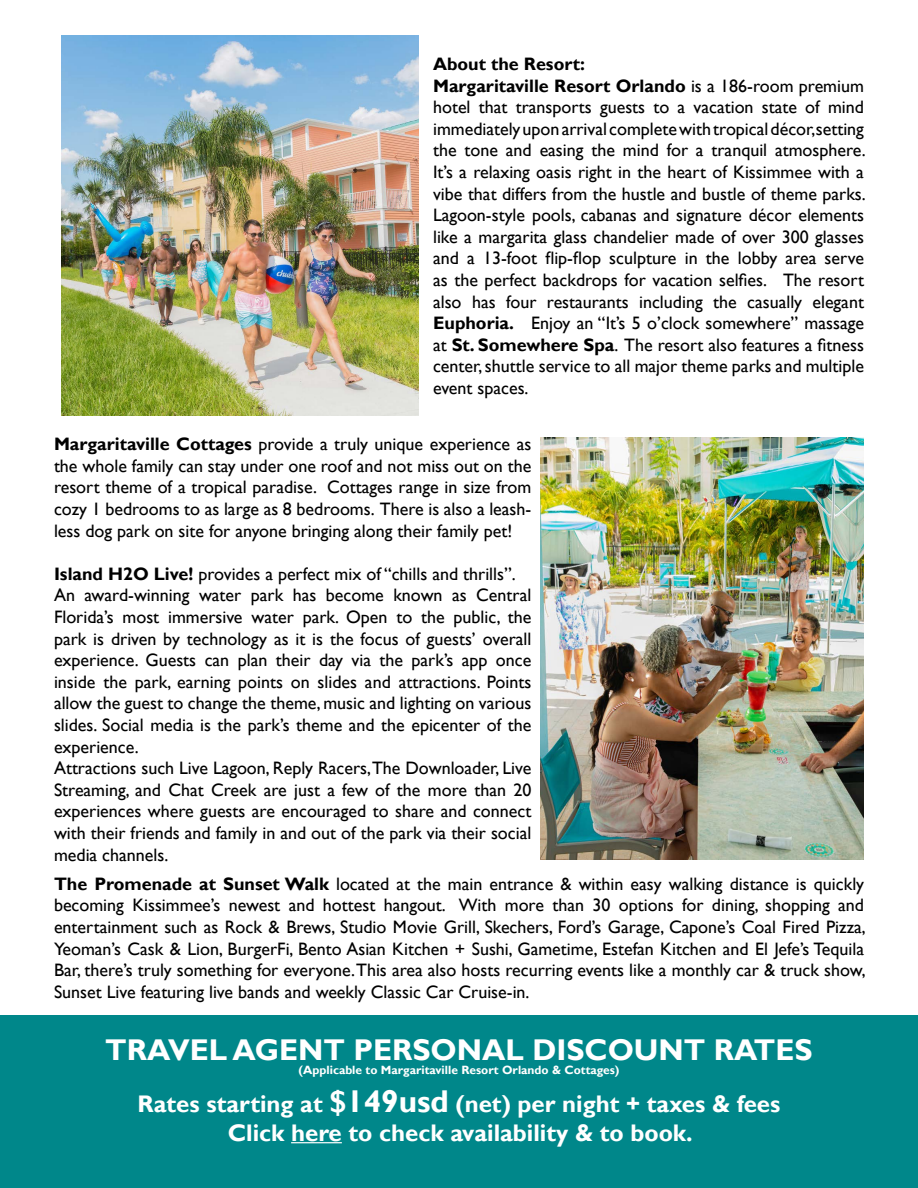
<style>
.page{position:relative;width:918px;height:1188px;background:#fff}
.page>*{position:absolute;margin:0;border:0;box-sizing:border-box;transform-origin:0 0}
.t1{font:700 30px "Gill Sans";color:#fff}
.t2{font:700 24px/28.8px "Gill Sans";color:#fff;text-align:center}
.t3{font:18px/21.6px "Gill Sans";color:#000}
.t4{font:700 12px "Gill Sans";color:#fff}
.s1{font-weight:700}
.s2{font-size:31.5px}
</style>
<div class="page">
<img style="left:540px;top:438px;width:324px;height:421px">
<img style="left:61px;top:36px;width:357px;height:380px">
<div style="left:0;top:1015px;width:918px;height:173px;background:#00878a"></div>
<hr style="left:291px;top:1142px;width:51px;height:1px;background:#fff">
<p class="t3" style="left:433px;top:53px;width:434px"><span class="s1">About the Resort:<br>Margaritaville Resort Orlando</span> is a 186-room premium hotel that transports guests to a vacation state of mind immediately upon arrival complete with tropical décor,setting the tone and easing the mind for a tranquil atmosphere.<br>It’s a relaxing oasis right in the heart of Kissimmee with a vibe that differs from the hustle and bustle of theme parks.<br>Lagoon-style pools, cabanas and signature décor elements like a margarita glass chandelier made of over 300 glasses and a 13-foot flip-flop sculpture in the lobby area serve as the perfect backdrops for vacation selfies. The resort also has four restaurants including the casually elegant <span class="s1">Euphoria.</span> Enjoy an “It’s 5 o’clock somewhere” massage at <span class="s1">St. Somewhere Spa</span>. The resort also features a fitness center, shuttle service to all major theme parks and multiple event spaces.</p>
<p class="t3" style="left:54px;top:434px;width:479px;text-align:justify"><span class="s1">Margaritaville Cottages</span> provide a truly unique experience as the whole family can stay under one roof and not miss out on the resort theme of a tropical paradise. Cottages range in size from cozy 1 bedrooms to as large as 8 bedrooms. There is also a leash&shy;less dog park on site for anyone bringing along their family pet!</p>
<p class="t3" style="left:54px;top:563px;width:479px"><span class="s1">Island H2O Live!</span> provides a perfect mix of “chills and thrills”.<br>An award-winning water park has become known as Central Florida’s most immersive water park. Open to the public, the park is driven by technology as it is the focus of guests’ overall experience. Guests can plan their day via the park’s app once inside the park, earning points on slides and attractions. Points allow the guest to change the theme, music and lighting on various slides. Social media is the park’s theme and the epicenter of the experience.<br>Attractions such Live Lagoon, Reply Racers,The Downloader, Live Streaming, and Chat Creek are just a few of the more than 20 experiences where guests are encouraged to share and connect with their friends and family in and out of the park via their social media channels.</p>
<p class="t3" style="left:54px;top:873px;width:813px;text-align:justify"><span class="s1">The Promenade at Sunset Walk</span> located at the main entrance &amp; within easy walking distance is quickly becoming Kissimmee’s newest and hottest hangout. With more than 30 options for dining, shopping and entertainment such as Rock &amp; Brews, Studio Movie Grill, Skechers, Ford’s Garage, Capone’s Coal Fired Pizza, Yeoman’s Cask &amp; Lion, BurgerFi, Bento Asian Kitchen + Sushi, Gametime, Estefan Kitchen and El Jefe’s Tequila Bar, there’s truly something for everyone. This area also hosts recurring events like a monthly car &amp; truck show, Sunset Live featuring live bands and weekly Classic Car Cruise-in.</p>
<h1 class="t1" style="left:105px;top:1032px;width:709px">TRAVEL AGENT PERSONAL DISCOUNT RATES</h1>
<p class="t4" style="left:299px;top:1063px;width:322px">(Applicable to Margaritaville Resort Orlando &amp; Cottages)</p>
<h2 class="t2" style="left:138px;top:1090px;width:644px">Rates starting at <span class="s2">$149usd</span> (net) per night + taxes &amp; fees<br>Click here to check availability &amp; to book.</h2>
</div>
